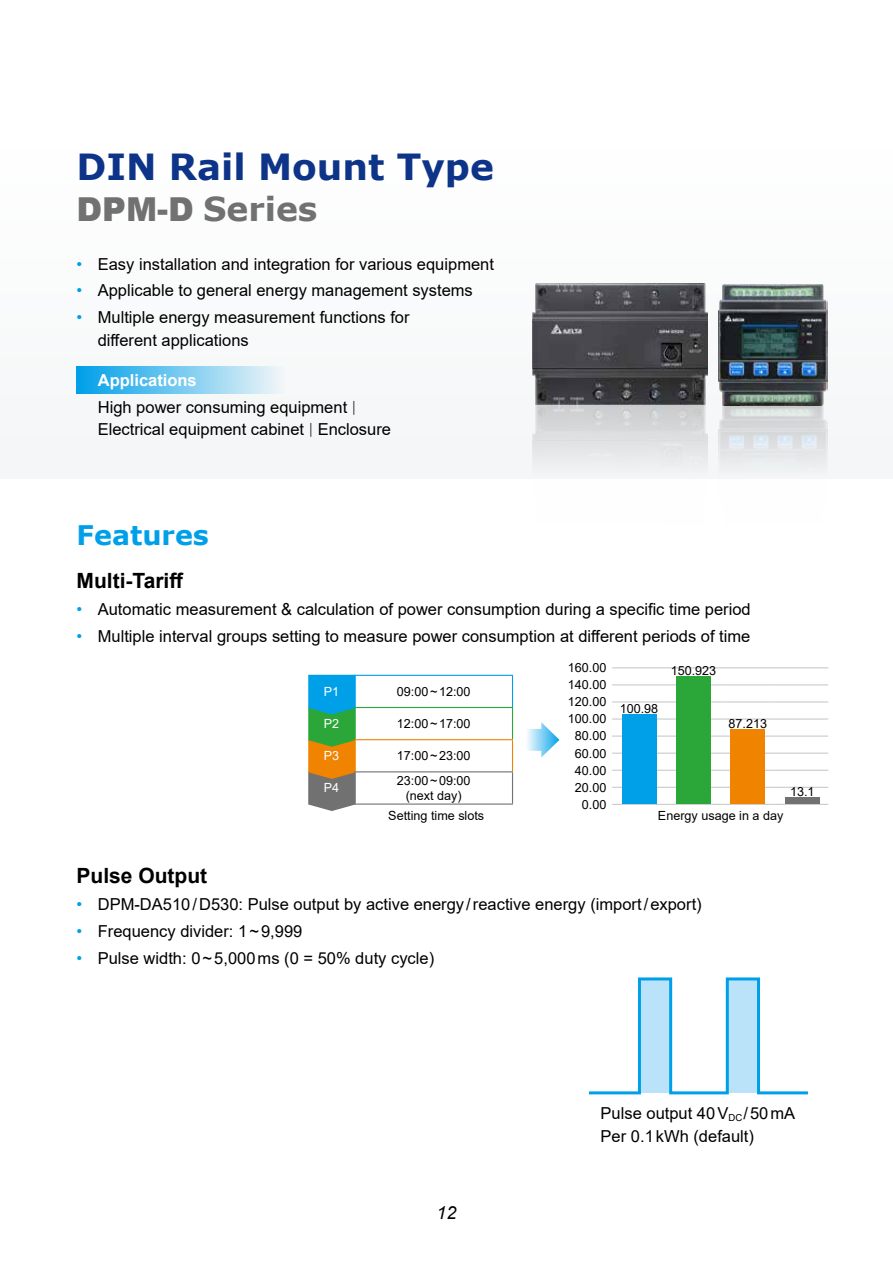
<style>
.page{position:relative;width:893px;height:1263px;background:#fff}
.page>*{position:absolute;margin:0;border:0;box-sizing:border-box;transform-origin:0 0}
.t1{font:700 36px "Verdana";color:#0d3488}
.t2{font:700 33px "Verdana";color:#727171}
.t3{font:700 27px "Verdana";color:#00a0e9}
.t4{font:700 21px "Arial";color:#000}
.t5{font:italic 18px "Arial";color:#000}
.t6{font:16.5px/22.5px "Arial";color:#000}
.t7{font:12.6px/15.1px "Arial";color:#000;text-align:center}
.t8{font:12.6px "Arial";color:#fff}
.s1{font-family:"Arial";font-weight:900}
.s2{color:#00a0e9}
.s3{font-weight:700;color:#fff}
.s4{font-family:"Adobe Ming Std";font-weight:300}
.s5{font-size:9.6px}
</style>
<div class="page">
<div style="left:0;top:149px;width:893px;height:329px;background:#f4f6f7"></div>
<div style="left:77px;top:366px;width:208px;height:27px;background:linear-gradient(to right,#00a0e9,#f2f6f8)"></div>
<svg style="left:527px;top:722px;width:32px;height:35px"></svg>
<svg style="left:308px;top:675px;width:46px;height:136px;background:#64926d"></svg>
<hr style="left:354px;top:675px;width:159px;height:1px;background:#00a0e9">
<hr style="left:354px;top:676px;width:2px;height:31px;background:#00a0e9">
<hr style="left:512px;top:676px;width:1px;height:31px;background:#00a0e9">
<hr style="left:354px;top:707px;width:159px;height:1px;background:#2ba739">
<hr style="left:354px;top:708px;width:2px;height:31px;background:#2ba739">
<hr style="left:512px;top:708px;width:1px;height:31px;background:#2ba739">
<hr style="left:354px;top:739px;width:159px;height:1px;background:#f08300">
<hr style="left:354px;top:740px;width:2px;height:31px;background:#f08300">
<hr style="left:512px;top:740px;width:1px;height:31px;background:#f08300">
<hr style="left:354px;top:771px;width:159px;height:1px;background:#727171">
<hr style="left:354px;top:772px;width:2px;height:31px;background:#727171">
<hr style="left:512px;top:772px;width:1px;height:31px;background:#727171">
<hr style="left:354px;top:803px;width:159px;height:2px;background:#727171">
<hr style="left:612px;top:667px;width:54px;height:1px;background:#c9caca">
<hr style="left:666px;top:667px;width:54px;height:1px;background:#c9caca">
<hr style="left:720px;top:667px;width:54px;height:1px;background:#c9caca">
<hr style="left:774px;top:667px;width:54px;height:1px;background:#c9caca">
<hr style="left:612px;top:684px;width:54px;height:1px;background:#c9caca">
<hr style="left:666px;top:684px;width:54px;height:1px;background:#c9caca">
<hr style="left:720px;top:684px;width:54px;height:1px;background:#c9caca">
<hr style="left:774px;top:684px;width:54px;height:1px;background:#c9caca">
<hr style="left:612px;top:701px;width:54px;height:1px;background:#c9caca">
<hr style="left:666px;top:701px;width:54px;height:1px;background:#c9caca">
<hr style="left:720px;top:701px;width:54px;height:1px;background:#c9caca">
<hr style="left:774px;top:701px;width:54px;height:1px;background:#c9caca">
<hr style="left:612px;top:718px;width:54px;height:2px;background:#c9caca">
<hr style="left:666px;top:718px;width:54px;height:2px;background:#c9caca">
<hr style="left:720px;top:718px;width:54px;height:2px;background:#c9caca">
<hr style="left:774px;top:718px;width:54px;height:2px;background:#c9caca">
<hr style="left:612px;top:735px;width:54px;height:2px;background:#c9caca">
<hr style="left:666px;top:735px;width:54px;height:2px;background:#c9caca">
<hr style="left:720px;top:735px;width:54px;height:2px;background:#c9caca">
<hr style="left:774px;top:735px;width:54px;height:2px;background:#c9caca">
<hr style="left:612px;top:753px;width:54px;height:1px;background:#c9caca">
<hr style="left:666px;top:753px;width:54px;height:1px;background:#c9caca">
<hr style="left:720px;top:753px;width:54px;height:1px;background:#c9caca">
<hr style="left:774px;top:753px;width:54px;height:1px;background:#c9caca">
<hr style="left:612px;top:770px;width:54px;height:1px;background:#c9caca">
<hr style="left:666px;top:770px;width:54px;height:1px;background:#c9caca">
<hr style="left:720px;top:770px;width:54px;height:1px;background:#c9caca">
<hr style="left:774px;top:770px;width:54px;height:1px;background:#c9caca">
<hr style="left:612px;top:787px;width:54px;height:1px;background:#c9caca">
<hr style="left:666px;top:787px;width:54px;height:1px;background:#c9caca">
<hr style="left:720px;top:787px;width:54px;height:1px;background:#c9caca">
<hr style="left:774px;top:787px;width:54px;height:1px;background:#c9caca">
<hr style="left:612px;top:804px;width:54px;height:1px;background:#c9caca">
<hr style="left:666px;top:804px;width:54px;height:1px;background:#c9caca">
<hr style="left:720px;top:804px;width:54px;height:1px;background:#c9caca">
<hr style="left:774px;top:804px;width:54px;height:1px;background:#c9caca">
<div style="left:622px;top:714px;width:34px;height:90px;background:#00a0e9"></div>
<div style="left:676px;top:676px;width:35px;height:128px;background:#2ba739"></div>
<div style="left:731px;top:729px;width:34px;height:75px;background:#f08300"></div>
<div style="left:785px;top:797px;width:35px;height:7px;background:#727171"></div>
<svg style="left:588px;top:977px;width:220px;height:118px"></svg>
<img style="left:533px;top:284px;width:175px;height:195px">
<img style="left:718px;top:284px;width:109px;height:195px">
<h1 class="t1" style="left:77px;top:141px;width:419px">DIN Rail Mount Type</h1>
<h2 class="t2" style="left:77px;top:185px;width:242px"><span class="s1">DPM-D</span> Series</h2>
<p class="t6" style="left:77px;top:252px;width:419px"><span class="s2">•</span> Easy installation and integration for various equipment</p>
<p class="t6" style="left:77px;top:279px;width:398px"><span class="s2">•</span> Applicable to general energy management systems</p>
<p class="t6" style="left:98px;top:306px;width:313px;text-indent:-21px"><span class="s2">•</span> Multiple energy measurement functions for different applications</p>
<p class="t6" style="left:98px;top:367px;width:260px;line-height:26.7px"><span class="s3">Applications<br></span>High power consuming equipment <span class="s4">|</span></p>
<p class="t6" style="left:98px;top:418px;width:295px">Electrical equipment cabinet <span class="s4">|</span> Enclosure</p>
<h3 class="t3" style="left:77px;top:516px;width:134px">Features</h3>
<p class="t4" style="left:77px;top:566px;width:109px">Multi-Tariff</p>
<p class="t6" style="left:77px;top:598px;width:676px"><span class="s2">•</span> Automatic measurement &amp; calculation of power consumption during a specific time period</p>
<p class="t6" style="left:77px;top:624px;width:675px"><span class="s2">•</span> Multiple interval groups setting to measure power consumption at different periods of time</p>
<p class="t7" style="left:568px;top:660px;width:40px">160.00</p>
<p class="t7" style="left:671px;top:663px;width:47px">150.923</p>
<p class="t7" style="left:568px;top:677px;width:40px">140.00</p>
<p class="t8" style="left:324px;top:683px;width:17px">P1</p>
<p class="t7" style="left:397px;top:684px;width:75px">09:00~12:00</p>
<p class="t8" style="left:324px;top:715px;width:17px">P2</p>
<p class="t7" style="left:397px;top:716px;width:75px">12:00~17:00</p>
<p class="t8" style="left:324px;top:747px;width:17px">P3</p>
<p class="t7" style="left:397px;top:748px;width:75px">17:00~23:00</p>
<p class="t8" style="left:324px;top:779px;width:17px">P4</p>
<p class="t7" style="left:397px;top:773px;width:75px">23:00~09:00 (next day)</p>
<p class="t7" style="left:388px;top:808px;width:97px">Setting time slots</p>
<p class="t7" style="left:658px;top:808px;width:127px">Energy usage in a day</p>
<p class="t7" style="left:568px;top:694px;width:40px">120.00</p>
<p class="t7" style="left:620px;top:701px;width:40px">100.98</p>
<p class="t7" style="left:568px;top:711px;width:40px">100.00</p>
<p class="t7" style="left:729px;top:716px;width:40px">87.213</p>
<p class="t7" style="left:575px;top:728px;width:33px">80.00</p>
<p class="t7" style="left:575px;top:745px;width:33px">60.00</p>
<p class="t7" style="left:575px;top:762px;width:33px">40.00</p>
<p class="t7" style="left:575px;top:779px;width:33px">20.00</p>
<p class="t7" style="left:582px;top:797px;width:26px">0.00</p>
<p class="t7" style="left:790px;top:784px;width:26px">13.1</p>
<p class="t4" style="left:77px;top:861px;width:132px">Pulse Output</p>
<p class="t6" style="left:77px;top:893px;width:627px"><span class="s2">•</span> DPM-DA510 / D530: Pulse output by active energy / reactive energy (import / export)</p>
<p class="t6" style="left:77px;top:920px;width:227px"><span class="s2">•</span> Frequency divider: 1 ~ 9,999</p>
<p class="t6" style="left:77px;top:946px;width:359px"><span class="s2">•</span> Pulse width: 0 ~ 5,000 ms (0 = 50% duty cycle)</p>
<p class="t5" style="left:436px;top:1201px;width:22px">12</p>
<p class="t6" style="left:601px;top:1102px;width:196px">Pulse output 40 V<span class="s5">DC</span> / 50 mA<br>Per 0.1 kWh (default)</p>
</div>
